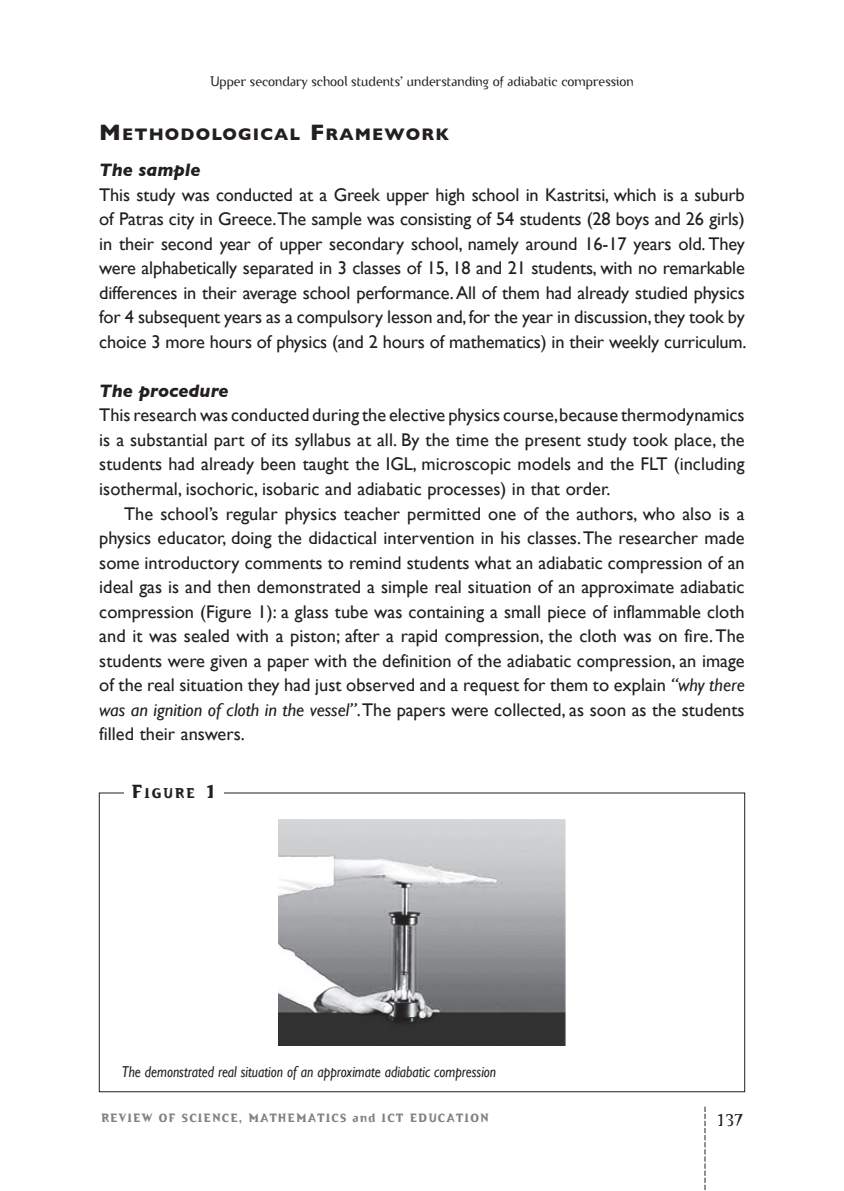
<style>
.page{position:relative;width:844px;height:1191px;background:#fff}
.page>*{position:absolute;margin:0;border:0;box-sizing:border-box;transform-origin:0 0}
.t1{font:18.38px/24.5px "Gill Sans";color:#231f20;text-align:justify}
.t2{font:italic 700 18.38px "Gill Sans";color:#231f20}
.t3{font:300 17.5px "CF Derrida";color:#231f20}
.t4{font:700 17.15px "Gill Sans";letter-spacing:.065em;color:#231f20}
.t5{font:italic 15.75px "Gill Sans";color:#231f20;scale:.85 1}
.t6{font:700 14.35px "CF Derrida";letter-spacing:.135em;color:#231f20}
.t7{font:300 14px "CF Derrida";color:#231f20}
.t8{font:700 12.25px "CF Derrida";letter-spacing:.1em;color:#808285}
.s1{font-size:22.75px}
.s2{font-style:italic}
.s3{font-size:19.25px}
</style>
<div class="page">
<svg style="left:704px;top:1106px;width:1px;height:84px"></svg>
<img style="left:278px;top:819px;width:287px;height:226px">
<p class="t7" style="left:210px;top:74px;width:425px">Upper secondary school students’ understanding of adiabatic compression</p>
<p class="t4" style="left:99px;top:124px;width:351px"><span class="s1">M</span> ETHODOLOGI CAL <span class="s1">F</span>RAMEWORK</p>
<p class="t2" style="left:99px;top:159px;width:103px">The sample</p>
<p class="t1" style="left:99px;top:182px;width:648px">This study was conducted at a Greek upper high school in Kastritsi, which is a suburb of Patras city in Greece. The sample was consisting of 54 students (28 boys and 26 girls) in their second year of upper secondary school, namely around 16-17 years old. They were alphabetically separated in 3 classes of 15, 18 and 21 students, with no remarkable differences in their average school performance. All of them had already studied physics for 4 subsequent years as a compulsory lesson and, for the year in discussion, they took by choice 3 more hours of physics (and 2 hours of mathematics) in their weekly curriculum.</p>
<p class="t2" style="left:99px;top:380px;width:131px">The procedure</p>
<p class="t1" style="left:99px;top:403px;width:646px">This research was conducted during the elective physics course,because thermodynamics is a substantial part of its syllabus at all. By the time the present study took place, the students had already been taught the IGL, microscopic models and the FLT (including isothermal, isochoric, isobaric and adiabatic processes) in that order.</p>
<p class="t1" style="left:99px;top:501px;width:646px;text-indent:25px">The school’s regular physics teacher permitted one of the authors, who also is a physics educator, doing the didactical intervention in his classes. The researcher made some introductory comments to remind students what an adiabatic compression of an ideal gas is and then demonstrated a simple real situation of an approximate adiabatic compression (Figure 1): a glass tube was containing a small piece of inflammable cloth and it was sealed with a piston; after a rapid compression, the cloth was on fire. The students were given a paper with the definition of the adiabatic compression, an image of the real situation they had just observed and a request for them to explain <span class="s2">“why there was an ignition of cloth in the vessel”</span>. The papers were collected, as soon as the students filled their answers.</p>
<p class="t6" style="left:131px;top:785px;width:86px"><span class="s3">F</span>IGURE <span class="s3">1</span></p>
<p class="t5" style="left:122px;top:1062px;width:441px">The demonstrated real situation of an approximate adiabatic compression</p>
<p class="t8" style="left:101px;top:1111px;width:389px">REVIEW OF SCIENCE, MATHEMATICS and ICT EDUCATION</p>
<p class="t3" style="left:715px;top:1110px;width:29px">137</p>
</div>
